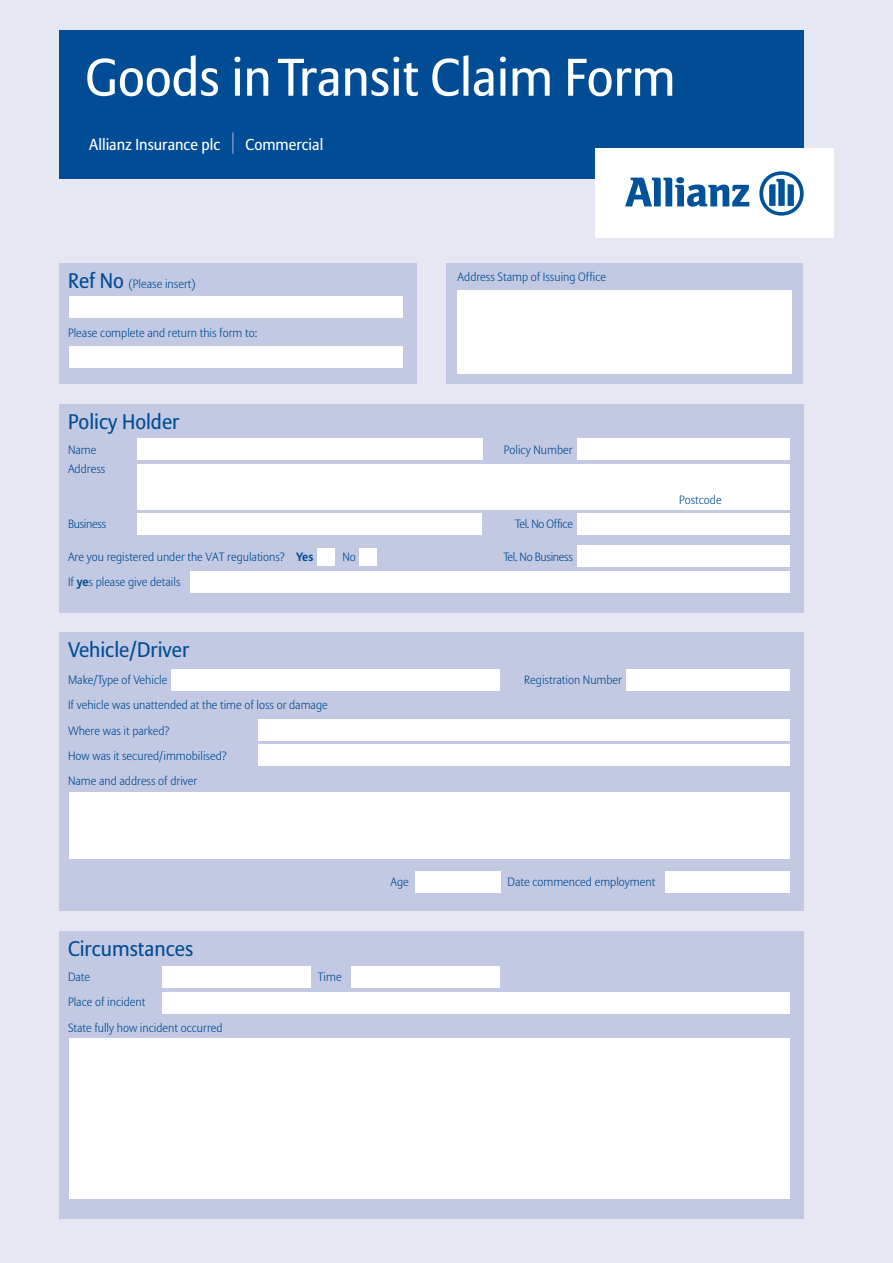
<style>
.page{position:relative;width:893px;height:1263px;background:#e5e7f2}
.page>*{position:absolute;margin:0;border:0;box-sizing:border-box;transform-origin:0 0}
.t1{font:52.5px "Allianz Sans";color:#fff}
.t2{font:21px "Allianz Sans";color:#014d95}
.t3{font:15.75px "Allianz Sans";color:#fff}
.t4{font:300 12px/25.2px "Allianz Sans";color:#014d95}
.t5{font:300 12px "Allianz Sans";letter-spacing:-.025em;color:#014d95}
.s1{font-weight:400;font-size:21px}
.s2{font-weight:700}
</style>
<div class="page">
<div style="left:60px;top:30px;width:744px;height:149px;background:#014d95"></div>
<hr style="left:232px;top:132px;width:2px;height:22px;background:#7b8ec0">
<div style="left:595px;top:149px;width:238px;height:89px;background:#fff"></div>
<svg style="left:625px;top:177px;width:124px;height:30px"></svg>
<svg style="left:759px;top:171px;width:45px;height:45px"></svg>
<div style="left:60px;top:632px;width:744px;height:279px;background:#c3c9e2"></div>
<div style="left:416px;top:871px;width:85px;height:21px;background:#fff"></div>
<div style="left:665px;top:871px;width:124px;height:21px;background:#fff"></div>
<div style="left:626px;top:669px;width:163px;height:21px;background:#fff"></div>
<div style="left:258px;top:745px;width:531px;height:21px;background:#fff"></div>
<div style="left:258px;top:719px;width:531px;height:22px;background:#fff"></div>
<div style="left:172px;top:669px;width:328px;height:21px;background:#fff"></div>
<div style="left:60px;top:931px;width:744px;height:287px;background:#c3c9e2"></div>
<div style="left:351px;top:966px;width:149px;height:21px;background:#fff"></div>
<div style="left:162px;top:966px;width:149px;height:21px;background:#fff"></div>
<div style="left:162px;top:993px;width:627px;height:21px;background:#fff"></div>
<div style="left:70px;top:1038px;width:720px;height:161px;background:#fff"></div>
<div style="left:60px;top:264px;width:357px;height:120px;background:#c3c9e2"></div>
<div style="left:70px;top:346px;width:333px;height:21px;background:#fff"></div>
<div style="left:70px;top:297px;width:333px;height:21px;background:#fff"></div>
<div style="left:446px;top:264px;width:357px;height:120px;background:#c3c9e2"></div>
<div style="left:458px;top:291px;width:334px;height:83px;background:#fff"></div>
<div style="left:60px;top:404px;width:744px;height:208px;background:#c3c9e2"></div>
<div style="left:190px;top:571px;width:599px;height:21px;background:#fff"></div>
<div style="left:577px;top:546px;width:212px;height:21px;background:#fff"></div>
<div style="left:577px;top:513px;width:212px;height:21px;background:#fff"></div>
<div style="left:577px;top:439px;width:212px;height:21px;background:#fff"></div>
<div style="left:138px;top:464px;width:651px;height:45px;background:#fff"></div>
<div style="left:137px;top:439px;width:345px;height:21px;background:#fff"></div>
<div style="left:360px;top:548px;width:17px;height:17px;background:#fff"></div>
<div style="left:317px;top:548px;width:17px;height:17px;background:#fff"></div>
<div style="left:138px;top:513px;width:344px;height:21px;background:#fff"></div>
<div style="left:70px;top:792px;width:720px;height:67px;background:#fff"></div>
<h1 class="t1" style="left:85px;top:55px;width:592px">Goods inTransit Claim Form</h1>
<h3 class="t3" style="left:89px;top:138px;width:132px">Allianz Insurance plc</h3>
<h3 class="t3" style="left:245px;top:138px;width:79px">Commercial</h3>
<p class="t4" style="left:68px;top:272px;width:129px"><span class="s1">Ref No</span> (Please insert)</p>
<p class="t4" style="left:68px;top:321px;width:191px">Please complete and return this form to:</p>
<p class="t4" style="left:458px;top:266px;width:150px">Address Stamp of Issuing Office</p>
<h2 class="t2" style="left:68px;top:412px;width:113px">Policy Holder</h2>
<p class="t4" style="left:68px;top:438px;width:30px">Name</p>
<p class="t4" style="left:504px;top:438px;width:70px">Policy Number</p>
<p class="t4" style="left:68px;top:457px;width:39px">Address</p>
<p class="t5" style="left:68px;top:519px;width:40px">Business</p>
<p class="t5" style="left:515px;top:519px;width:59px">Tel. No Office</p>
<p class="t4" style="left:68px;top:545px;width:247px">Are you registered under the VAT regulations? <span class="s2">Yes</span></p>
<p class="t4" style="left:342px;top:545px;width:15px">No</p>
<p class="t5" style="left:503px;top:552px;width:71px">Tel. No Business</p>
<p class="t4" style="left:68px;top:570px;width:114px">If <span class="s2">ye</span>s please give details</p>
<h2 class="t2" style="left:68px;top:641px;width:123px">Vehicle/Driver</h2>
<p class="t4" style="left:68px;top:668px;width:101px">Make/Type of Vehicle</p>
<p class="t4" style="left:524px;top:668px;width:99px">Registration Number</p>
<p class="t4" style="left:68px;top:694px;width:261px">If vehicle was unattended at the time of loss or damage Where was it parked?<br>How was it secured/immobilised?<br>Name and address of driver</p>
<p class="t4" style="left:679px;top:488px;width:44px">Postcode</p>
<h2 class="t2" style="left:68px;top:940px;width:127px">Circumstances</h2>
<p class="t4" style="left:68px;top:965px;width:24px">Date</p>
<p class="t4" style="left:318px;top:965px;width:25px">Time</p>
<p class="t4" style="left:68px;top:991px;width:156px">Place of incident<br>State fully how incident occurred</p>
<p class="t4" style="left:391px;top:870px;width:20px">Age</p>
<p class="t4" style="left:508px;top:870px;width:149px">Date commenced employment</p>
</div>
